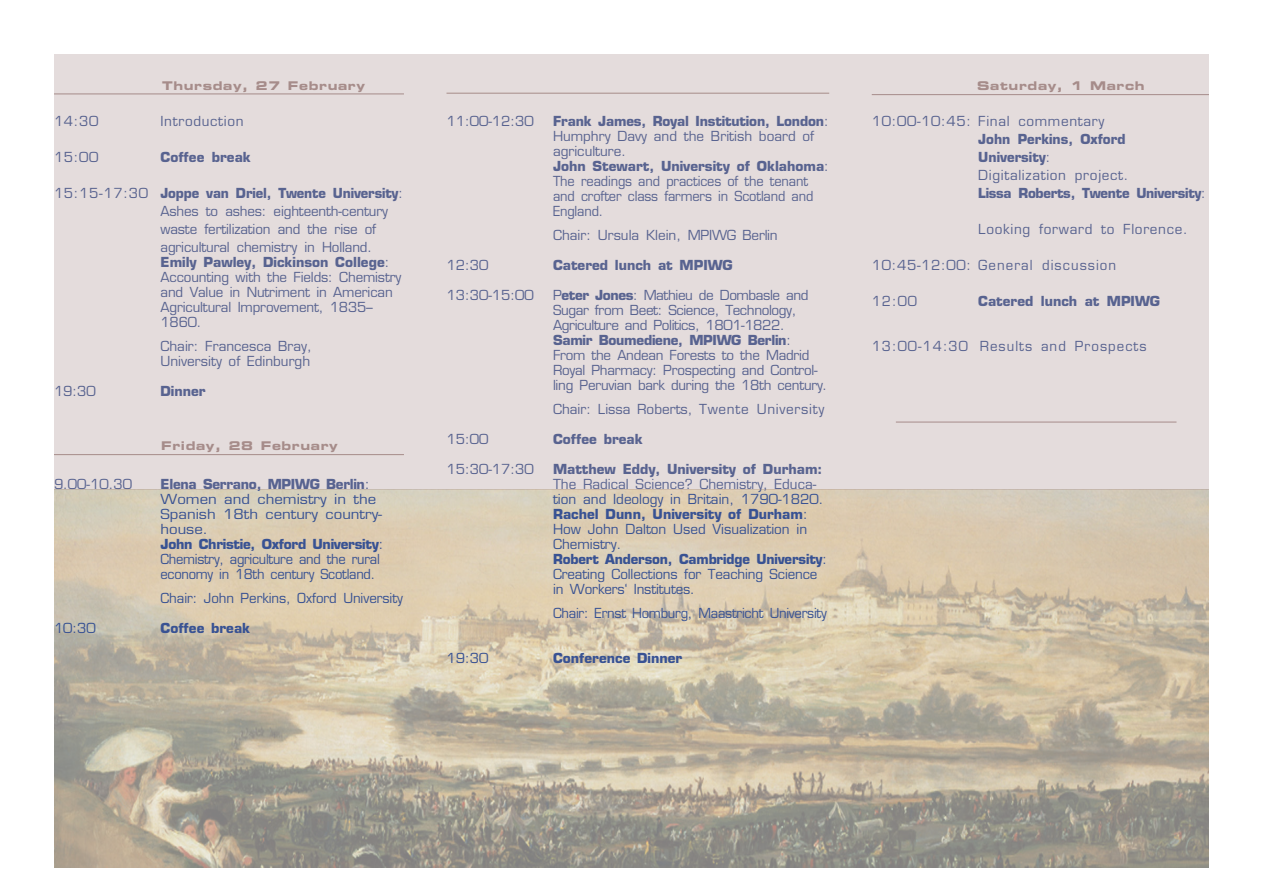
<style>
.page{position:relative;width:1263px;height:893px;background:#fff}
.page>*{position:absolute;margin:0;border:0;box-sizing:border-box;transform-origin:0 0}
._5_Zeit_Namen_euro_d{font:13.5px/15px "Eurostile";letter-spacing:-.01em;color:#385293}
._5_Zeit_Namen_euro_d-2{font:700 13.5px "Eurostile";color:#385293}
._5_Zeit_Namen_euro_d-3{font:13.5px/18px "Eurostile";letter-spacing:.05em;color:#385293}
._5_Zeit_Namen_euro_d-4{font:13.5px/15px "Eurostile";letter-spacing:-.03em;color:#385293}
._5_Zeit_Namen_euro_d-5{font:13.5px/15px "Eurostile";letter-spacing:-.01em;color:#385293;scale:1.11 1}
._5_Zeit_Namen_euro_d-6{font:13.5px "Eurostile";letter-spacing:.08em;color:#385293}
._5_Zeit_Namen_euro_d-7{font:13.5px "Eurostile";letter-spacing:.025em;color:#385293}
._5_Zeit_Namen_euro_d-8{font:700 13.5px "Eurostile";letter-spacing:-.02em;color:#385293}
._6__Einführung___e{font:12px "Eurostile Bold Extended Two";letter-spacing:.05em;color:#a68c8a}
.s1{font-weight:700}
.s2{font-weight:400}
</style>
<div class="page">
<img style="left:54px;top:489px;width:1155px;height:378px">
<div style="left:54px;top:54px;width:1155px;height:435px;background:#e4dcdc"></div>
<p class="_6__Einführung___e" style="left:162px;top:77px;width:204px">Thursday, 27 February</p>
<p class="_5_Zeit_Namen_euro_d" style="left:54px;top:114px;width:46px">14:30</p>
<p class="_5_Zeit_Namen_euro_d-3" style="left:161px;top:112px;width:85px">Introduction</p>
<p class="_5_Zeit_Namen_euro_d" style="left:54px;top:150px;width:46px">15:00</p>
<p class="_5_Zeit_Namen_euro_d-2" style="left:160px;top:149px;width:92px">Coffee break</p>
<p class="_5_Zeit_Namen_euro_d" style="left:160px;top:184px;width:244px;line-height:18px;text-indent:-106px">15:15-17:30 <span class="s1">Joppe van Driel, Twente University</span>:<br>Ashes to ashes: eighteenth-century waste fertilization and the rise of agricultural chemistry in Holland.</p>
<p class="_5_Zeit_Namen_euro_d" style="left:160px;top:255px;width:242px"><span class="s1">Emily Pawley, Dickinson College</span>:<br>Accounting with the Fields: Chemistry and Value in Nutriment in American<br>Agricultural Improvement, 1835–<br>1860.</p>
<p class="_5_Zeit_Namen_euro_d" style="left:160px;top:339px;width:153px">Chair: Francesca Bray,<br>University of Edinburgh</p>
<p class="_5_Zeit_Namen_euro_d" style="left:54px;top:384px;width:43px">19:30</p>
<p class="_5_Zeit_Namen_euro_d-2" style="left:161px;top:383px;width:47px">Dinner</p>
<p class="_6__Einführung___e" style="left:161px;top:437px;width:178px">Friday, 28 February</p>
<p class="_5_Zeit_Namen_euro_d" style="left:54px;top:477px;width:80px">9.00-10.30</p>
<p class="_5_Zeit_Namen_euro_d-5" style="left:160px;top:477px;width:201px"><span class="s1">Elena Serrano, MPIWG Berlin</span>:<br>Women and chemistry in the<br>Spanish 18th century country&shy;house.</p>
<p class="_5_Zeit_Namen_euro_d" style="left:160px;top:537px;width:224px"><span class="s1">John Christie, Oxford University</span>:<br>Chemistry, agriculture and the rural economy in 18th century Scotland.</p>
<p class="_5_Zeit_Namen_euro_d" style="left:160px;top:591px;width:244px">Chair: John Perkins, Oxford University</p>
<p class="_5_Zeit_Namen_euro_d" style="left:54px;top:621px;width:43px">10:30</p>
<p class="_5_Zeit_Namen_euro_d-2" style="left:161px;top:620px;width:91px">Coffee break</p>
<p class="_5_Zeit_Namen_euro_d" style="left:446px;top:113px;width:89px">11:00-12:30</p>
<p class="_5_Zeit_Namen_euro_d-2" style="left:553px;top:112px;width:277px">Frank James, Royal Institution, London<span class="s2">:</span></p>
<p class="_5_Zeit_Namen_euro_d" style="left:553px;top:128px;width:263px">Humphry Davy and the British board of agriculture.</p>
<p class="_5_Zeit_Namen_euro_d" style="left:553px;top:158px;width:277px"><span class="s1">John Stewart, University of Oklahoma</span>:<br>The readings and practices of the tenant and crofter class farmers in Scotland and<br>England.</p>
<p class="_5_Zeit_Namen_euro_d" style="left:553px;top:227px;width:226px">Chair: Ursula Klein, MPIWG Berlin</p>
<p class="_5_Zeit_Namen_euro_d" style="left:446px;top:257px;width:43px">12:30</p>
<p class="_5_Zeit_Namen_euro_d-2" style="left:553px;top:256px;width:181px">Catered lunch at MPIWG</p>
<p class="_5_Zeit_Namen_euro_d" style="left:446px;top:287px;width:89px">13:30-15:00</p>
<p class="_5_Zeit_Namen_euro_d-4" style="left:553px;top:287px;width:257px">P<span class="s1">eter Jones</span>: Mathieu de Dombasle and<br>Sugar from Beet: Science, Technology,<br>Agriculture and Politics, 1801-1822.</p>
<p class="_5_Zeit_Namen_euro_d" style="left:553px;top:332px;width:276px"><span class="s1">Samir Boumediene, MPIWG Berlin</span>:<br>From the Andean Forests to the Madrid Royal Pharmacy: Prospecting and Control&shy;ling Peruvian bark during the 18th century.</p>
<p class="_5_Zeit_Namen_euro_d-7" style="left:553px;top:401px;width:273px">Chair: Lissa Roberts, Twente University</p>
<p class="_5_Zeit_Namen_euro_d" style="left:446px;top:431px;width:43px">15:00</p>
<p class="_5_Zeit_Namen_euro_d-2" style="left:553px;top:430px;width:91px">Coffee break</p>
<p class="_5_Zeit_Namen_euro_d" style="left:446px;top:461px;width:89px">15:30-17:30</p>
<p class="_5_Zeit_Namen_euro_d" style="left:553px;top:461px;width:272px"><span class="s1">Matthew Eddy, University of Durham:<br></span>The Radical Science? Chemistry, Educa&shy;tion and Ideology in Britain, 1790-1820.</p>
<p class="_5_Zeit_Namen_euro_d" style="left:553px;top:506px;width:256px;text-align:justify"><span class="s1">Rachel Dunn, University of Durham</span>:<br>How John Dalton Used Visualization in Chemistry.</p>
<p class="_5_Zeit_Namen_euro_d" style="left:553px;top:551px;width:276px"><span class="s1">Robert Anderson, Cambridge University</span>:<br>Creating Collections for Teaching Science in Workers‘ Institutes.</p>
<p class="_5_Zeit_Namen_euro_d" style="left:553px;top:605px;width:275px">Chair: Ernst Homburg, Maastricht University</p>
<p class="_5_Zeit_Namen_euro_d" style="left:446px;top:650px;width:43px">19:30</p>
<p class="_5_Zeit_Namen_euro_d-2" style="left:553px;top:649px;width:131px">Conference Dinner</p>
<p class="_6__Einführung___e" style="left:977px;top:77px;width:169px">Saturday, 1 March</p>
<p class="_5_Zeit_Namen_euro_d-3" style="left:978px;top:112px;width:149px;text-indent:-106px">10:00-10:45: Final commentary<br><span class="s1">John Perkins, Oxford<br>University</span>:</p>
<p class="_5_Zeit_Namen_euro_d-3" style="left:978px;top:166px;width:152px">Digitalization project.</p>
<p class="_5_Zeit_Namen_euro_d-8" style="left:978px;top:185px;width:229px">Lissa Roberts, Twente University<span class="s2">:</span></p>
<p class="_5_Zeit_Namen_euro_d-3" style="left:978px;top:220px;width:211px">Looking forward to Florence.</p>
<p class="_5_Zeit_Namen_euro_d-6" style="left:872px;top:257px;width:246px">10:45-12:00: General discussion</p>
<p class="_5_Zeit_Namen_euro_d" style="left:872px;top:294px;width:47px">12:00</p>
<p class="_5_Zeit_Namen_euro_d-2" style="left:978px;top:293px;width:183px">Catered lunch at MPIWG</p>
<p class="_5_Zeit_Namen_euro_d-6" style="left:872px;top:338px;width:276px">13:00-14:30 Results and Prospects</p>
</div>
